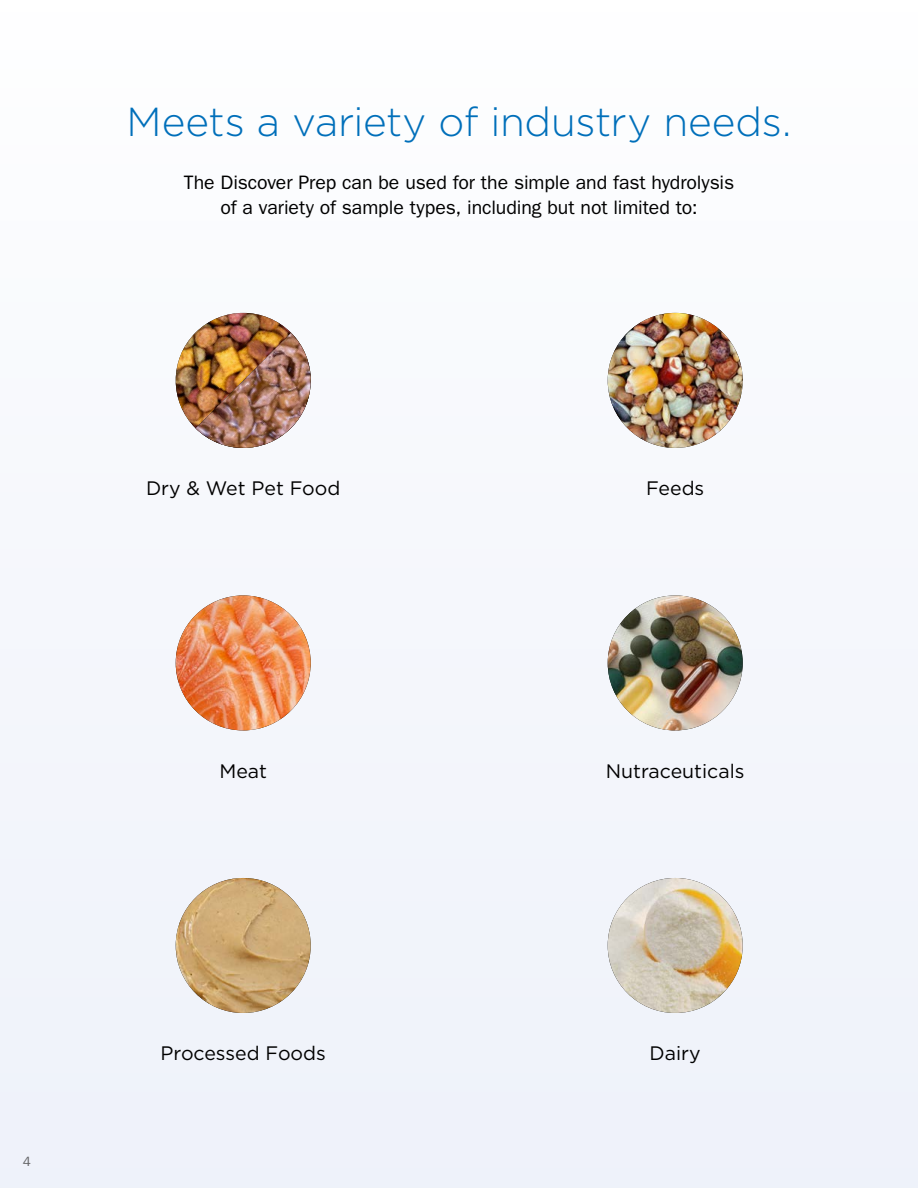
<style>
.page{position:relative;width:918px;height:1188px;background:#f5f7fc}
.page>*{position:absolute;margin:0;border:0;box-sizing:border-box;transform-origin:0 0}
.Subject_Headline{font:300 40.5px "Gotham HTF";letter-spacing:-.005em;color:#006fba}
.Paragraph_Copy{font:19.5px/25.5px "ITC Franklin Gothic Std";letter-spacing:-.005em;color:#000;text-align:center}
.t1{font:19.5px "Gotham HTF";color:#000}
.t2{font:13.5px "ITC Franklin Gothic Std";color:#636466}
</style>
<div class="page">
<img style="left:176px;top:878px;width:135px;height:135px;border-radius:67px">
<img style="left:175px;top:312px;width:117px;height:117px">
<img style="left:196px;top:333px;width:115px;height:115px">
<img style="left:608px;top:313px;width:135px;height:135px;border-radius:68px">
<img style="left:176px;top:595px;width:135px;height:135px;border-radius:68px">
<img style="left:608px;top:878px;width:135px;height:135px;border-radius:67px">
<img style="left:608px;top:595px;width:135px;height:135px;border-radius:68px">
<p class="Subject_Headline" style="left:127px;top:100px;width:666px">Meets a variety of industry needs.</p>
<p class="Paragraph_Copy" style="left:184px;top:170px;width:552px">The Discover Prep can be used for the simple and fast hydrolysis of a variety of sample types, including but not limited to:</p>
<p class="t1" style="left:146px;top:477px;width:196px">Dry &amp; Wet Pet Food</p>
<p class="t1" style="left:646px;top:477px;width:60px">Feeds</p>
<p class="t1" style="left:219px;top:760px;width:49px">Meat</p>
<p class="t1" style="left:606px;top:760px;width:140px">Nutraceuticals</p>
<p class="t2" style="left:23px;top:1153px;width:10px">4</p>
<p class="t1" style="left:161px;top:1043px;width:167px">Processed Foods</p>
<p class="t1" style="left:650px;top:1043px;width:53px">Dairy</p>
</div>
